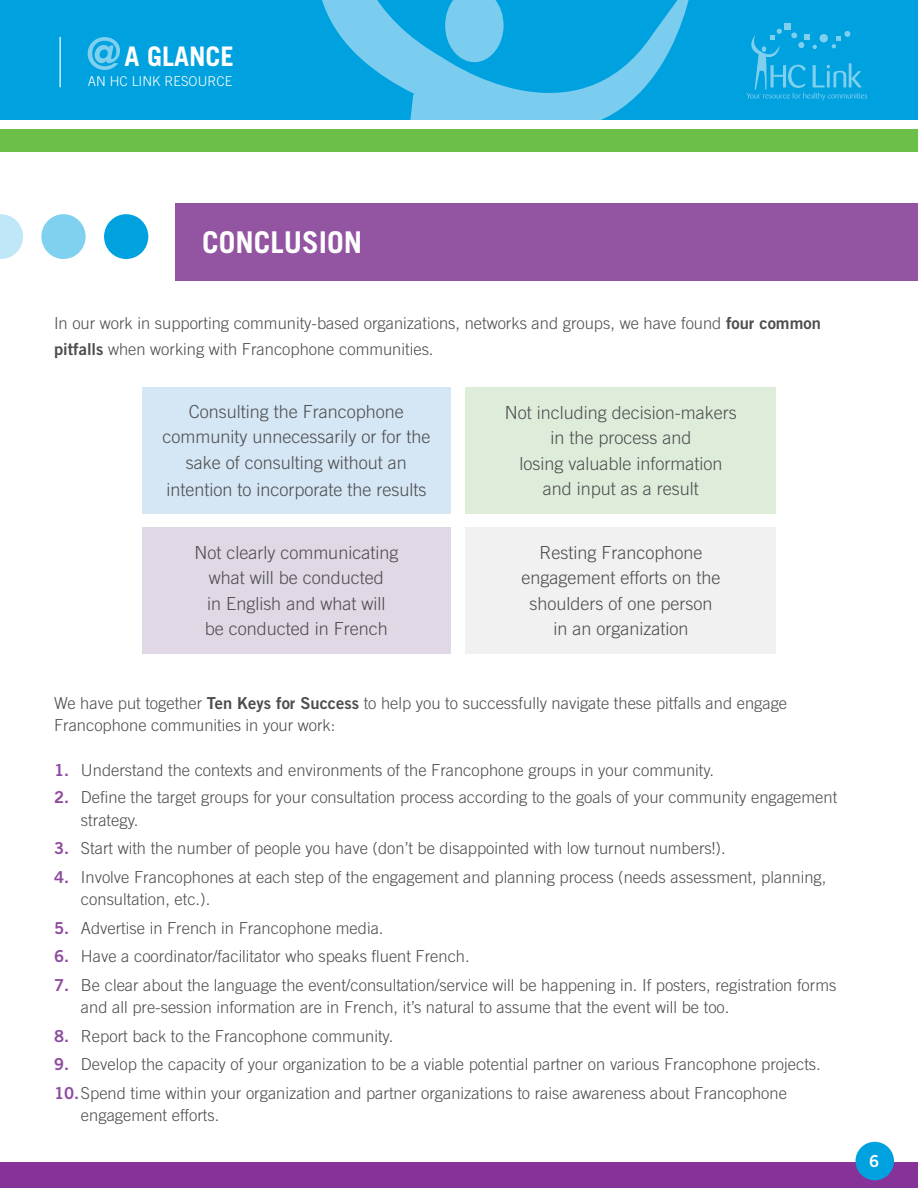
<style>
.page{position:relative;width:918px;height:1188px;background:#fff}
.page>*{position:absolute;margin:0;border:0;box-sizing:border-box;transform-origin:0 0}
.t1{font:700 30px "Trade Gothic LT Std";color:#fff}
.t2{font:700 27px "Trade Gothic LT Std";color:#fff}
.t3{font:300 18px/25.5px "Trade Gothic LT Std";color:#4d4d4f;text-align:center}
.t4{font:300 16.5px/22.5px "Trade Gothic LT Std";color:#4d4d4f}
.t5{font:16.5px "Trade Gothic LT Std Bd 2";color:#fff}
.t6{font:300 13.5px "Trade Gothic LT Std";letter-spacing:.005em;color:#fff}
.s1{font-family:"Trade Gothic LT Std Bd 2";font-weight:400}
.s2{font-family:"Trade Gothic LT Std Bd 2";font-weight:400;color:#8e4a9f}
</style>
<div class="page">
<div style="left:0;top:0;width:918px;height:120px;background:#00a1df"></div>
<svg style="left:291px;top:0;width:402px;height:558px"></svg>
<div style="left:0;top:129px;width:918px;height:23px;background:#6cc04a"></div>
<hr style="left:59px;top:37px;width:2px;height:50px;background:#fff">
<div style="left:0;top:1162px;width:918px;height:26px;background:#873299"></div>
<div style="left:855px;top:1142px;width:39px;height:38px;background:#00a1df;border-radius:50%"></div>
<svg style="left:88px;top:37px;width:32px;height:33px"></svg>
<div style="left:784px;top:23px;width:7px;height:7px;background:#7fcfee"></div>
<svg style="left:746px;top:29px;width:121px;height:71px"></svg>
<div style="left:175px;top:203px;width:743px;height:77px;background:#9355a2"></div>
<div style="left:104px;top:214px;width:44px;height:45px;background:#00a1df;border-radius:50%"></div>
<div style="left:41px;top:214px;width:45px;height:45px;background:#80d0ef;border-radius:50%"></div>
<svg style="left:0;top:214px;width:23px;height:45px"></svg>
<div style="left:142px;top:387px;width:309px;height:126px;background:#d5e6f5"></div>
<div style="left:466px;top:387px;width:310px;height:126px;background:#deedda"></div>
<div style="left:142px;top:527px;width:309px;height:126px;background:#e1d8e5"></div>
<div style="left:466px;top:527px;width:310px;height:126px;background:#f1f1f2"></div>
<h2 class="t2" style="left:125px;top:40px;width:111px">A GLANCE</h2>
<p class="t6" style="left:88px;top:73px;width:146px">AN HC LINK RESOURCE</p>
<h1 class="t1" style="left:202px;top:223px;width:49px">CONCLUSI</h1>
<h1 class="t1" style="left:327px;top:223px;width:32px">ON</h1>
<p class="t4" style="left:54px;top:310px;width:768px;line-height:25.5px">I n our work in supporting community-based organizations, networks and groups, we have found <span class="s1">four common pitfalls</span> when working with Francophone communities.</p>
<p class="t3" style="left:162px;top:398px;width:270px;line-height:26px">Consulting the Francophone community unnecessarily or for the sake of consulting without an intention to incorporate the results</p>
<p class="t3" style="left:505px;top:399px;width:234px">Not including decision-makers in the process and<br>losing valuable information and input as a result</p>
<p class="t3" style="left:194px;top:539px;width:205px">Not clearly communicating what will be conducted<br>in English and what will<br>be conducted in French</p>
<p class="t3" style="left:521px;top:539px;width:201px">Resting Francophone engagement efforts on the shoulders of one person in an organization</p>
<p class="t4" style="left:54px;top:691px;width:735px">We have put together <span class="s1">Ten Keys for Success</span> to help you to successfully navigate these pitfalls and engage<br>Francophone communities in your work:</p>
<p class="t4" style="left:54px;top:759px;width:662px"><span class="s2">1.</span> U nderstand the contexts and environments of the Francophone groups in your community.</p>
<p class="t4" style="left:81px;top:786px;width:758px;text-indent:-27px"><span class="s2">2.</span> Define the target groups for your consultation process according to the goals of your community engagement strategy.</p>
<p class="t4" style="left:54px;top:837px;width:673px"><span class="s2">3.</span> Start with the number of people you have (don’t be disappointed with low turnout numbers!).</p>
<p class="t4" style="left:81px;top:865px;width:747px;text-indent:-27px"><span class="s2">4.</span> I nvolve Francophones at each step of the engagement and planning process (needs assessment, planning, consultation, etc.).</p>
<p class="t4" style="left:54px;top:916px;width:331px"><span class="s2">5.</span> Advertise in French in Francophone media.</p>
<p class="t4" style="left:54px;top:945px;width:417px"><span class="s2">6.</span> Have a coordinator/facilitator who speaks fluent French.</p>
<p class="t4" style="left:81px;top:973px;width:757px;text-indent:-27px"><span class="s2">7.</span> Be clear about the language the event/consultation/service will be happening in. If posters, registration forms and all pre-session information are in French, it’s natural to assume that the event will be too.</p>
<p class="t4" style="left:54px;top:1024px;width:341px"><span class="s2">8.</span> Report back to the Francophone community.</p>
<p class="t4" style="left:54px;top:1050px;width:768px;line-height:28.5px"><span class="s2">9.</span> Develop the capacity of your organization to be a viable potential partner on various Francophone projects.<br><span class="s2">10.</span>Spend time within your organization and partner organizations to raise awareness about Francophone</p>
<p class="t4" style="left:81px;top:1104px;width:140px">engagement efforts.</p>
<p class="t5" style="left:869px;top:1151px;width:12px">6</p>
</div>
